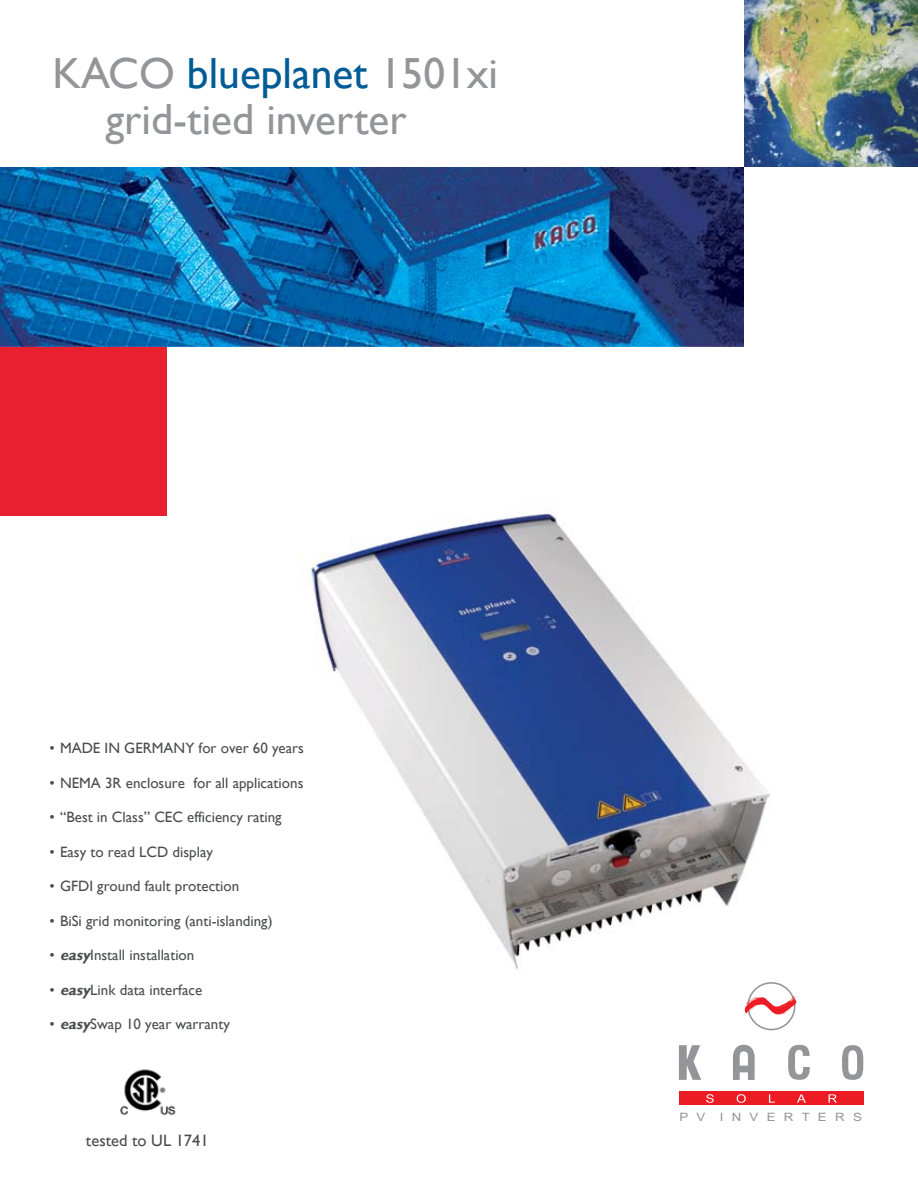
<style>
.page{position:relative;width:918px;height:1188px;background:#fff}
.page>*{position:absolute;margin:0;border:0;box-sizing:border-box;transform-origin:0 0}
.t1{font:43.5px/46.2px "Gill Sans";color:#939598}
.t2{font:16.5px "Gill Sans";color:#4c4d4f}
.t3{font:15px "Gill Sans";color:#4c4d4f}
.t4{font:11.55px "Arial";letter-spacing:.63em;color:#939598;scale:1.15 1}
.s1{color:#005c96}
.s2{font-weight:700;font-style:italic}
</style>
<div class="page">
<img style="left:311px;top:511px;width:473px;height:475px">
<div style="left:747px;top:982px;width:48px;height:48px;border:2px solid #939598;border-radius:50%"></div>
<svg style="left:744px;top:996px;width:53px;height:21px"></svg>
<svg style="left:842px;top:1045px;width:21px;height:35px"></svg>
<svg style="left:788px;top:1045px;width:22px;height:35px"></svg>
<svg style="left:679px;top:1045px;width:22px;height:35px"></svg>
<svg style="left:733px;top:1045px;width:22px;height:35px"></svg>
<div style="left:679px;top:1092px;width:185px;height:13px;background:#ed1c24"></div>
<svg style="left:706px;top:1094px;width:8px;height:9px"></svg>
<svg style="left:737px;top:1094px;width:9px;height:9px"></svg>
<svg style="left:769px;top:1094px;width:6px;height:9px"></svg>
<svg style="left:797px;top:1094px;width:9px;height:9px"></svg>
<svg style="left:829px;top:1094px;width:8px;height:9px"></svg>
<div style="left:0;top:329px;width:166px;height:187px;background:#e9202e"></div>
<img style="left:0;top:167px;width:744px;height:179px">
<img style="left:744px;top:0;width:174px;height:167px">
<img style="left:117px;top:1063px;width:61px;height:62px;border-radius:18px">
<h1 class="t1" style="left:106px;top:51px;width:394px;text-indent:-53px">KACO <span class="s1">blueplanet</span> 1501xi grid-tied inverter</h1>
<p class="t3" style="left:50px;top:740px;width:256px">• MADE IN GERMANY for over 60 years</p>
<p class="t3" style="left:50px;top:774px;width:255px">• NEMA 3R enclosure for all applications</p>
<p class="t3" style="left:50px;top:809px;width:234px">• “Best in Class” CEC efficiency rating</p>
<p class="t3" style="left:50px;top:843px;width:165px">• Easy to read LCD display</p>
<p class="t3" style="left:50px;top:878px;width:191px">• GFDI ground fault protection</p>
<p class="t3" style="left:50px;top:912px;width:225px">• BiSi grid monitoring (anti-islanding)</p>
<p class="t3" style="left:50px;top:947px;width:146px">• <span class="s2">easy</span>Install installation</p>
<p class="t3" style="left:50px;top:981px;width:154px">• <span class="s2">easy</span>Link data interface</p>
<p class="t3" style="left:50px;top:1016px;width:182px">• <span class="s2">easy</span>Swap 10 year warranty</p>
<p class="t2" style="left:86px;top:1131px;width:124px">tested to UL 1741</p>
<p class="t4" style="left:680px;top:1110px;width:160px">PV INVERTERS</p>
</div>
